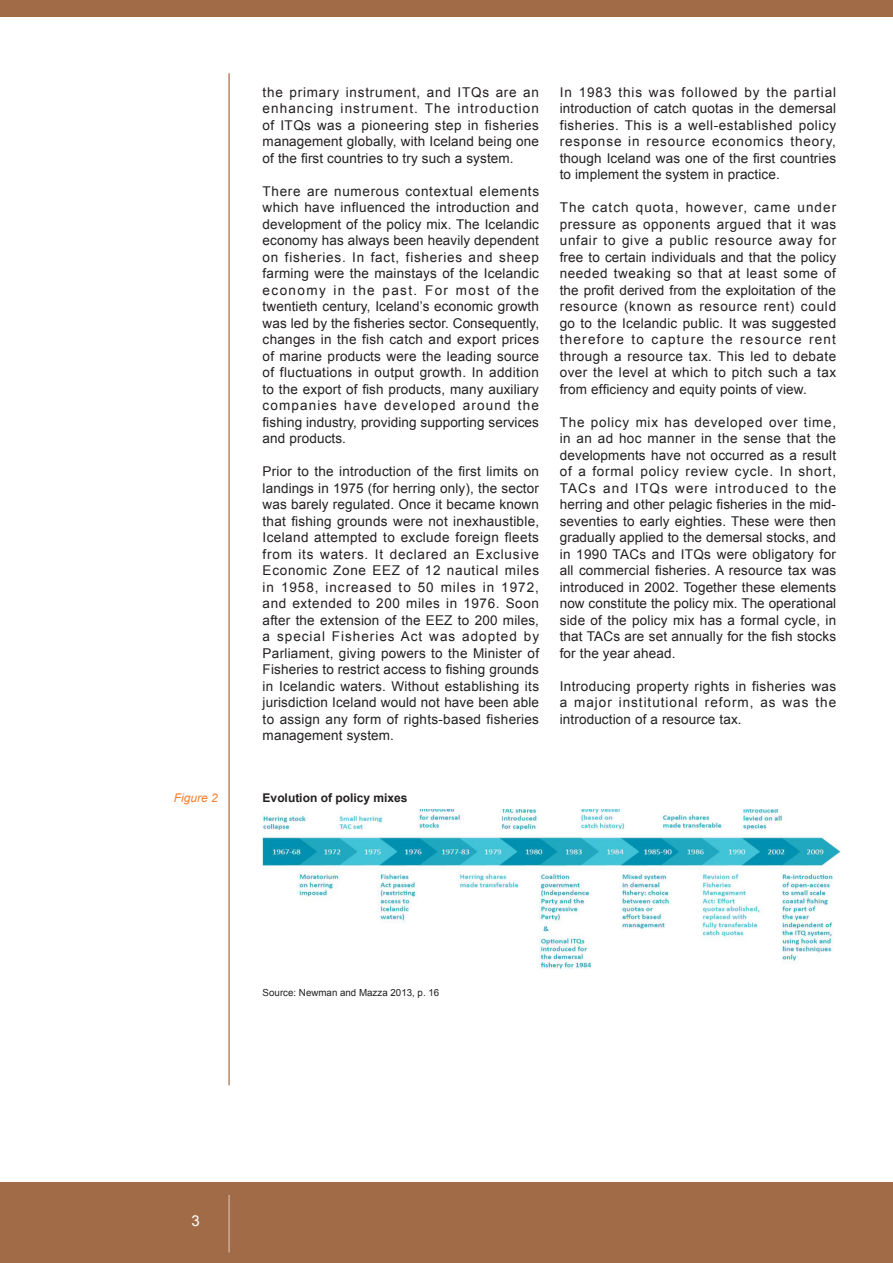
<style>
.page{position:relative;width:893px;height:1263px;background:#fff}
.page>*{position:absolute;margin:0;border:0;box-sizing:border-box;transform-origin:0 0}
.t1{font:15px "Arial";color:#fff}
.t2{font:13.5px/16.5px "Arial";letter-spacing:.01em;color:#231f20;text-align:justify}
.t3{font:700 12px "Arial";color:#231f20}
.t4{font:italic 12px "Arial";color:#f48031}
.t5{font:9.75px "Arial";color:#231f20}
</style>
<div class="page">
<hr style="left:228px;top:73px;width:2px;height:1012px;background:#a16b47">
<div style="left:0;top:0;width:893px;height:17px;background:#a16b47"></div>
<div style="left:0;top:1182px;width:893px;height:81px;background:#a16b47"></div>
<hr style="left:228px;top:1195px;width:2px;height:57px;background:#fff">
<img style="left:263px;top:809px;width:578px;height:160px">
<p class="t2" style="left:263px;top:84px;width:278px">the primary instrument, and ITQs are an enhancing instrument. The introduction of ITQs was a pioneering step in fisheries management globally, with Iceland being one of the first countries to try such a system.</p>
<p class="t2" style="left:263px;top:183px;width:278px">There are numerous contextual elements which have influenced the introduction and development of the policy mix. The Icelandic economy has always been heavily dependent on fisheries. In fact, fisheries and sheep farming were the mainstays of the Icelandic economy in the past. For most of the twentieth century, Iceland’s economic growth was led by the fisheries sector. Consequently, changes in the fish catch and export prices of marine products were the leading source of fluctuations in output growth. In addition to the export of fish products, many auxiliary companies have developed around the fishing industry, providing supporting services and products.</p>
<p class="t2" style="left:263px;top:463px;width:278px">Prior to the introduction of the first limits on landings in 1975 (for herring only), the sector was barely regulated. Once it became known that fishing grounds were not inexhaustible, Iceland attempted to exclude foreign fleets from its waters. It declared an Exclusive Economic Zone EEZ of 12 nautical miles in 1958, increased to 50 miles in 1972, and extended to 200 miles in 1976. Soon after the extension of the EEZ to 200 miles, a special Fisheries Act was adopted by Parliament, giving powers to the Minister of Fisheries to restrict access to fishing grounds in Icelandic waters. Without establishing its jurisdiction Iceland would not have been able to assign any form of rights-based fisheries management system.</p>
<p class="t4" style="left:174px;top:790px;width:46px">Figure 2</p>
<p class="t3" style="left:263px;top:790px;width:146px">Evolution of policy mixes</p>
<p class="t2" style="left:560px;top:84px;width:278px">In 1983 this was followed by the partial introduction of catch quotas in the demersal fisheries. This is a well-established policy response in resource economics theory, though Iceland was one of the first countries to implement the system in practice.</p>
<p class="t2" style="left:560px;top:199px;width:278px">The catch quota, however, came under pressure as opponents argued that it was unfair to give a public resource away for free to certain individuals and that the policy needed tweaking so that at least some of the profit derived from the exploitation of the resource (known as resource rent) could go to the Icelandic public. It was suggested therefore to capture the resource rent through a resource tax. This led to debate over the level at which to pitch such a tax from efficiency and equity points of view.</p>
<p class="t2" style="left:560px;top:414px;width:278px">The policy mix has developed over time, in an ad hoc manner in the sense that the developments have not occurred as a result of a formal policy review cycle. In short, TACs and ITQs were introduced to the herring and other pelagic fisheries in the mid&shy;seventies to early eighties. These were then gradually applied to the demersal stocks, and in 1990 TACs and ITQs were obligatory for all commercial fisheries. A resource tax was introduced in 2002. Together these elements now constitute the policy mix. The operational side of the policy mix has a formal cycle, in that TACs are set annually for the fish stocks for the year ahead.</p>
<p class="t2" style="left:560px;top:678px;width:278px">Introducing property rights in fisheries was a major institutional reform, as was the introduction of a resource tax.</p>
<p class="t5" style="left:263px;top:986px;width:178px">Source: Newman and Mazza 2013, p. 16</p>
<p class="t1" style="left:192px;top:1210px;width:17px">33</p>
</div>
